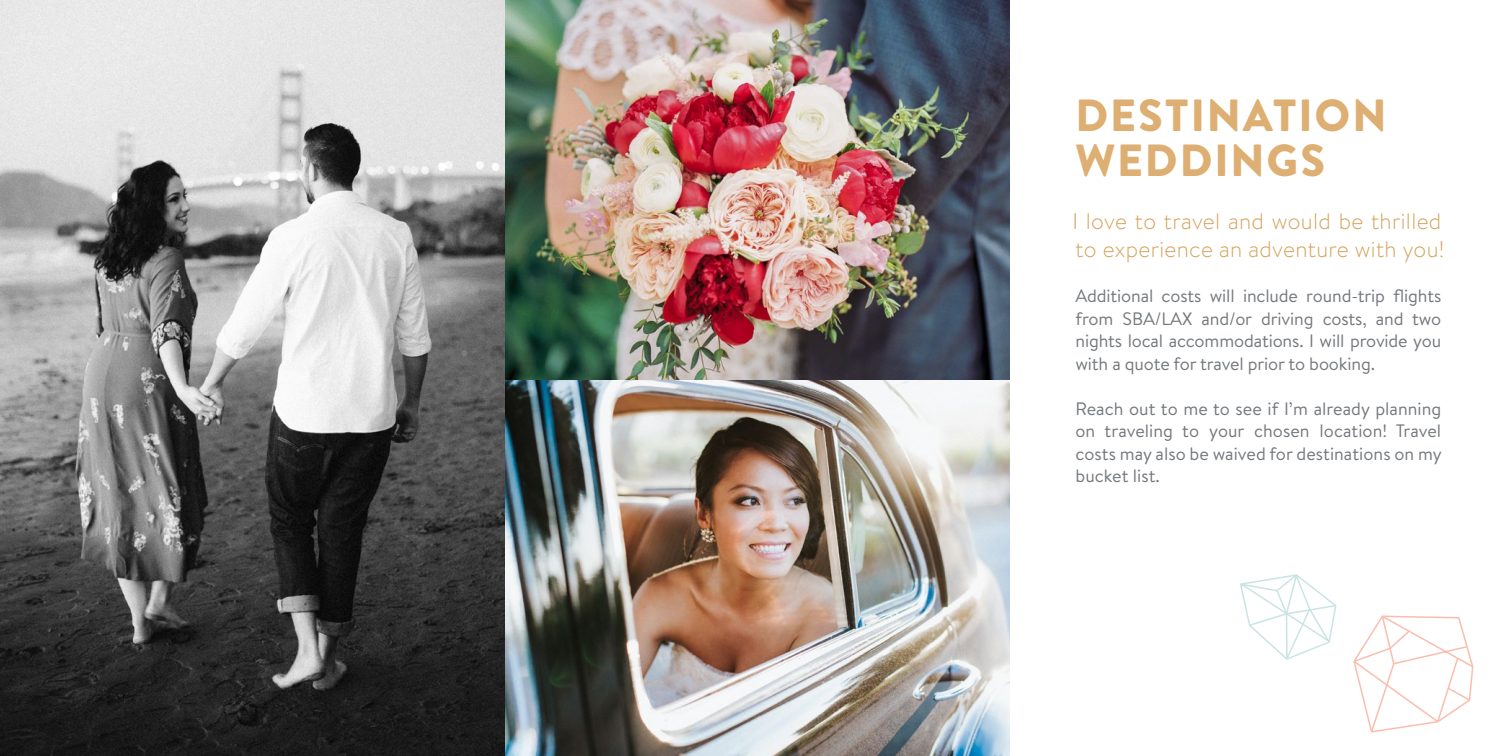
<style>
.page{position:relative;width:1512px;height:756px;background:#fff}
.page>*{position:absolute;margin:0;border:0;box-sizing:border-box;transform-origin:0 0}
.t1{font:900 45px/45px "Brandon Text";letter-spacing:.04em;color:#deaf72}
.t2{font:300 22.5px/28.5px "Brandon Text";letter-spacing:.015em;color:#d49f56}
.t3{font:18px/22.5px "Brandon Text";letter-spacing:-.01em;color:#74787c;text-align:justify}
</style>
<div class="page">
<img style="left:0;top:0;width:505px;height:756px">
<img style="left:506px;top:380px;width:503px;height:376px">
<img style="left:506px;top:0;width:503px;height:380px">
<svg style="left:1240px;top:574px;width:97px;height:86px"></svg>
<svg style="left:1353px;top:615px;width:121px;height:118px"></svg>
<h1 class="t1" style="left:1075px;top:92px;width:313px">DESTINATION<br>WEDDINGS</h1>
<p class="t2" style="left:1072px;top:206px;width:374px">I love to travel and would be thrilled to experience an adventure with you!</p>
<p class="t3" style="left:1075px;top:284px;width:367px">Additional costs will include round-trip flights from SBA/LAX and/or driving costs, and two nights local accommodations. I will provide you with a quote for travel prior to booking.</p>
<p class="t3" style="left:1075px;top:397px;width:368px">Reach out to me to see if I’m already planning on traveling to your chosen location! Travel costs may also be waived for destinations on my bucket list.</p>
</div>
